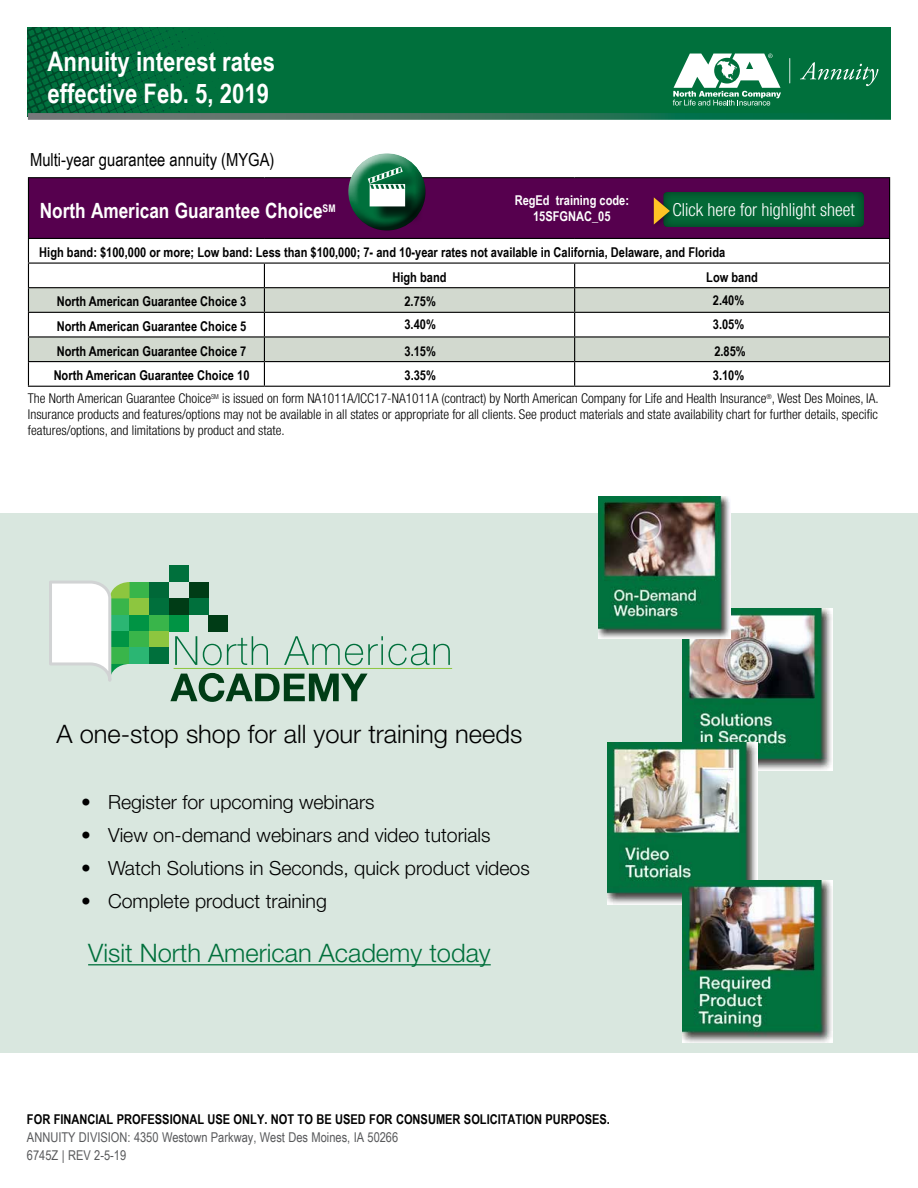
<style>
.page{position:relative;width:918px;height:1188px;background:#fff}
.page>*{position:absolute;margin:0;border:0;box-sizing:border-box;transform-origin:0 0}
.t1{font:700 27px/32.4px "Arial Narrow";color:#fff}
.t2{font:300 25.5px "Helvetica Neue LT Std";color:#000}
.t3{font:300 25.5px "Helvetica Neue LT Std";color:#00703c}
.t4{font:700 21px "Arial Narrow";color:#fff}
.t5{font:300 19.5px "Helvetica Neue LT Std";color:#000}
.t6{font:18px "Arial Narrow";color:#000}
.t7{font:300 condensed 18px "Helvetica Neue LT Std";color:#fff}
.t8{font:700 13.5px/24.6px "Arial Narrow";color:#000}
.t9{font:300 condensed 13.5px/16.2px "Helvetica Neue LT Std";color:#000;text-align:justify}
.t10{font:13.5px/18px "Arial Narrow";color:#58595b}
.t11{font:700 13.5px/16.2px "Arial Narrow";color:#fff;text-align:center}
</style>
<div class="page">
<div style="left:28px;top:27px;width:863px;height:89px;background:#00703c"></div>
<img style="left:28px;top:27px;width:189px;height:86px">
<svg style="left:789px;top:58px;width:1px;height:25px"></svg>
<svg style="left:800px;top:62px;width:78px;height:24px"></svg>
<svg style="left:673px;top:54px;width:108px;height:52px"></svg>
<svg style="left:28px;top:113px;width:863px;height:7px;background:#407761"></svg>
<div style="left:28px;top:178px;width:862px;height:60px;background:#56004e"></div>
<svg style="left:29px;top:288px;width:860px;height:24px;background:#cdd4ca"></svg>
<svg style="left:29px;top:313px;width:860px;height:73px"></svg>
<hr style="left:28px;top:177px;width:236px;height:1px;background:#000">
<hr style="left:28px;top:178px;width:1px;height:60px;background:#000">
<hr style="left:264px;top:177px;width:311px;height:1px;background:#000">
<hr style="left:575px;top:177px;width:315px;height:1px;background:#000">
<hr style="left:889px;top:178px;width:1px;height:60px;background:#000">
<hr style="left:28px;top:238px;width:236px;height:1px;background:#000">
<hr style="left:264px;top:238px;width:311px;height:1px;background:#000">
<hr style="left:575px;top:238px;width:315px;height:1px;background:#000">
<hr style="left:28px;top:336px;width:236px;height:2px;background:#000">
<hr style="left:264px;top:336px;width:311px;height:2px;background:#000">
<hr style="left:575px;top:336px;width:315px;height:2px;background:#000">
<hr style="left:28px;top:361px;width:236px;height:1px;background:#000">
<svg style="left:28px;top:239px;width:1px;height:147px"></svg>
<hr style="left:264px;top:361px;width:311px;height:1px;background:#000">
<hr style="left:575px;top:361px;width:315px;height:1px;background:#000">
<hr style="left:28px;top:386px;width:236px;height:1px;background:#000">
<hr style="left:264px;top:386px;width:311px;height:1px;background:#000">
<hr style="left:575px;top:386px;width:315px;height:1px;background:#000">
<hr style="left:28px;top:263px;width:236px;height:1px;background:#000">
<hr style="left:264px;top:263px;width:311px;height:1px;background:#000">
<hr style="left:575px;top:263px;width:315px;height:1px;background:#000">
<hr style="left:28px;top:287px;width:236px;height:1px;background:#000">
<hr style="left:264px;top:287px;width:311px;height:1px;background:#000">
<hr style="left:575px;top:287px;width:315px;height:1px;background:#000">
<hr style="left:28px;top:312px;width:236px;height:1px;background:#000">
<hr style="left:264px;top:312px;width:311px;height:1px;background:#000">
<hr style="left:575px;top:312px;width:315px;height:1px;background:#000">
<svg style="left:264px;top:264px;width:1px;height:122px"></svg>
<svg style="left:574px;top:264px;width:1px;height:122px"></svg>
<svg style="left:889px;top:239px;width:1px;height:147px"></svg>
<div style="left:662px;top:191px;width:203px;height:36px;background:#000;opacity:.5"></div>
<div style="left:650px;top:194px;width:26px;height:37px;background:#000;opacity:.3"></div>
<svg style="left:654px;top:197px;width:16px;height:28px"></svg>
<div style="left:0;top:513px;width:918px;height:540px;background:#d9e7df"></div>
<hr style="left:88px;top:964px;width:403px;height:1px;background:#00703c">
<svg style="left:175px;top:636px;width:22px;height:29px"></svg>
<svg style="left:203px;top:636px;width:65px;height:29px"></svg>
<svg style="left:284px;top:636px;width:166px;height:29px"></svg>
<div style="left:130px;top:582px;width:19px;height:16px;background:#39b54a"></div>
<div style="left:130px;top:598px;width:19px;height:17px;background:#8dc63f"></div>
<div style="left:130px;top:615px;width:19px;height:16px;background:#009444"></div>
<div style="left:130px;top:631px;width:19px;height:17px;background:#39b54a"></div>
<div style="left:130px;top:648px;width:19px;height:16px;background:#2bb673"></div>
<div style="left:149px;top:582px;width:20px;height:16px;background:#006838"></div>
<div style="left:169px;top:566px;width:20px;height:16px;background:#00703c"></div>
<div style="left:189px;top:582px;width:20px;height:16px;background:#003c16"></div>
<div style="left:149px;top:598px;width:20px;height:17px;background:#00703c"></div>
<div style="left:149px;top:615px;width:20px;height:16px;background:#39b54a"></div>
<div style="left:149px;top:631px;width:20px;height:17px;background:#8dc63f"></div>
<div style="left:169px;top:615px;width:20px;height:16px;background:#009444"></div>
<div style="left:169px;top:598px;width:20px;height:17px;background:#003c16"></div>
<div style="left:189px;top:598px;width:20px;height:17px;background:#00703c"></div>
<div style="left:209px;top:615px;width:19px;height:16px;background:#003c16"></div>
<div style="left:149px;top:648px;width:20px;height:16px;background:#00703c"></div>
<svg style="left:49px;top:581px;width:81px;height:101px"></svg>
<svg style="left:170px;top:673px;width:198px;height:29px"></svg>
<hr style="left:174px;top:668px;width:278px;height:1px;background:#8dc63f">
<img style="left:682px;top:608px;width:150px;height:162px">
<img style="left:599px;top:497px;width:131px;height:142px">
<img style="left:607px;top:742px;width:150px;height:162px">
<img style="left:682px;top:880px;width:150px;height:162px">
<div style="left:348px;top:152px;width:78px;height:56px;background:#fff;opacity:.75"></div>
<div style="left:348px;top:165px;width:78px;height:66px;background:#000;opacity:.75"></div>
<div style="left:371px;top:170px;width:53px;height:55px;background:#000;opacity:.75"></div>
<svg style="left:368px;top:167px;width:37px;height:39px"></svg>
<h1 class="t1" style="left:48px;top:45px;width:229px">Annuity interest rates effective Feb. 5, 2019</h1>
<h3 class="t6" style="left:30px;top:149px;width:246px">Multi-year guarantee annuity (MYGA)</h3>
<p class="t11" style="left:515px;top:192px;width:116px">RegEd training code:<br>15SFGNAC_05</p>
<h3 class="t4" style="left:40px;top:198px;width:297px">North American Guarantee Choice<sup>SM</sup></h3>
<p class="t8" style="left:392px;top:240px;width:334px;text-indent:-353px">High band: $100,000 or more; Low band: Less than $100,000; 7- and 10-year rates not available in California, Delaware, and Florida<br>High band</p>
<h3 class="t7" style="left:673px;top:199px;width:184px">Click here for highlight sheet</h3>
<p class="t8" style="left:706px;top:265px;width:53px">Low band</p>
<p class="t8" style="left:713px;top:287px;width:33px">2.40%</p>
<p class="t8" style="left:405px;top:290px;width:33px;line-height:23.1px">2.75%<br>3.40%</p>
<p class="t8" style="left:54px;top:289px;width:197px">North American Guarantee Choice 3<br>North American Guarantee Choice 5<br>North American Guarantee Choice 7<br>North American Guarantee Choice 10</p>
<p class="t8" style="left:713px;top:312px;width:33px">3.05%</p>
<p class="t8" style="left:713px;top:339px;width:34px;line-height:24px">2.85%<br>3.10%</p>
<p class="t9" style="left:28px;top:390px;width:852px">The North American Guarantee Choice<sup>SM</sup> is issued on form NA1011A/ICC17-NA1011A (contract) by North American Company for Life and Health Insurance<sup>®</sup>, West Des Moines, IA.<br>Insurance products and features/options may not be available in all states or appropriate for all clients. See product materials and state availability chart for further details, specific features/options, and limitations by product and state.</p>
<p class="t8" style="left:405px;top:339px;width:33px;line-height:24px">3.15%<br>3.35%</p>
<h2 class="t2" style="left:57px;top:719px;width:467px">A one-stop shop for all your training needs</h2>
<h3 class="t5" style="left:81px;top:790px;width:295px">• Register for upcoming webinars</h3>
<h3 class="t5" style="left:81px;top:823px;width:411px">• View on-demand webinars and video tutorials</h3>
<h3 class="t5" style="left:81px;top:856px;width:450px">• Watch Solutions in Seconds, quick product videos</h3>
<h3 class="t5" style="left:81px;top:889px;width:247px">• Complete product training</h3>
<h2 class="t3" style="left:88px;top:938px;width:404px">Visit North American Academy today</h2>
<p class="t8" style="left:27px;top:1106px;width:585px">FOR FINANCIAL PROFESSIONAL USE ONLY. NOT TO BE USED FOR CONSUMER SOLICITATION PURPOSES.</p>
<p class="t10" style="left:27px;top:1128px;width:373px">ANNUITY DIVISION: 4350 Westown Parkway, West Des Moines, IA 50266<br>6745Z | REV 2-5-19</p>
</div>
